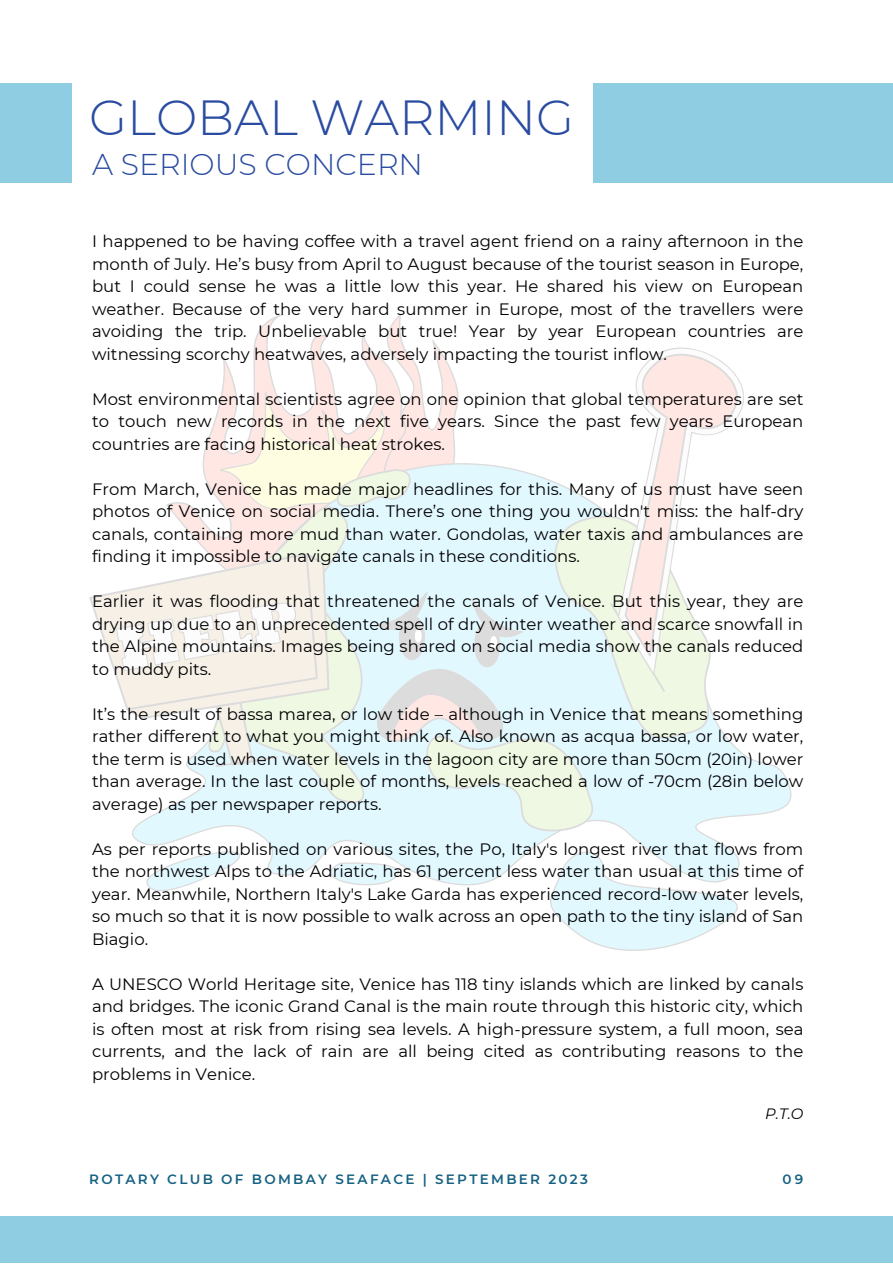
<style>
.page{position:relative;width:893px;height:1264px;background:#fff}
.page>*{position:absolute;margin:0;border:0;box-sizing:border-box;transform-origin:0 0}
.t1{font:300 49.2px "Montserrat";color:#294ba1}
.t2{font:300 30px "Montserrat";color:#294ba1}
.t3{font:16.5px/22.5px "Montserrat";color:#000001;text-align:justify}
.t4{font:italic 15px "Montserrat";color:#000}
.t5{font:600 13.5px "Montserrat";letter-spacing:.17em;color:#156182}
</style>
<div class="page">
<svg style="left:89px;top:314px;width:676px;height:637px"></svg>
<div style="left:0;top:1216px;width:892px;height:46px;background:#8ecde2"></div>
<div style="left:0;top:84px;width:71px;height:99px;background:#8ecde2"></div>
<div style="left:593px;top:84px;width:299px;height:99px;background:#8ecde2"></div>
<h1 class="t1" style="left:89px;top:87px;width:486px">GLOBAL WARMING</h1>
<h2 class="t2" style="left:92px;top:146px;width:332px">A SERIOUS CONCERN</h2>
<p class="t3" style="left:92px;top:230px;width:712px">I happened to be having coffee with a travel agent friend on a rainy afternoon in the month of July. He’s busy from April to August because of the tourist season in Europe, but I could sense he was a little low this year. He shared his view on European weather. Because of the very hard summer in Europe, most of the travellers were avoiding the trip. Unbelievable but true! Year by year European countries are witnessing scorchy heatwaves, adversely impacting the tourist inflow.</p>
<p class="t3" style="left:92px;top:387px;width:712px">Most environmental scientists agree on one opinion that global temperatures are set to touch new records in the next five years. Since the past few years European countries are facing historical heat strokes.</p>
<p class="t3" style="left:92px;top:477px;width:712px">From March, Venice has made major headlines for this. Many of us must have seen photos of Venice on social media. There’s one thing you wouldn't miss: the half-dry canals, containing more mud than water. Gondolas, water taxis and ambulances are finding it impossible to navigate canals in these conditions.</p>
<p class="t3" style="left:92px;top:590px;width:712px">Earlier it was flooding that threatened the canals of Venice. But this year, they are drying up due to an unprecedented spell of dry winter weather and scarce snowfall in the Alpine mountains. Images being shared on social media show the canals reduced to muddy pits.</p>
<p class="t3" style="left:92px;top:702px;width:712px">It’s the result of bassa marea, or low tide – although in Venice that means something rather different to what you might think of. Also known as acqua bassa, or low water, the term is used when water levels in the lagoon city are more than 50cm (20in) lower than average. In the last couple of months, levels reached a low of -70cm (28in below average) as per newspaper reports.</p>
<p class="t3" style="left:92px;top:837px;width:712px">As per reports published on various sites, the Po, Italy's longest river that flows from the northwest Alps to the Adriatic, has 61 percent less water than usual at this time of year. Meanwhile, Northern Italy's Lake Garda has experienced record-low water levels, so much so that it is now possible to walk across an open path to the tiny island of San Biagio.</p>
<p class="t3" style="left:92px;top:972px;width:712px">A UNESCO World Heritage site, Venice has 118 tiny islands which are linked by canals and bridges. The iconic Grand Canal is the main route through this historic city, which is often most at risk from rising sea levels. A high-pressure system, a full moon, sea currents, and the lack of rain are all being cited as contributing reasons to the problems in Venice.</p>
<p class="t5" style="left:89px;top:1171px;width:500px">ROTARY CLUB OF BOMBAY SEAFACE | SEPTEMBER 2023</p>
<p class="t4" style="left:765px;top:1104px;width:40px">P.T.O</p>
<p class="t5" style="left:782px;top:1171px;width:22px">09</p>
</div>
